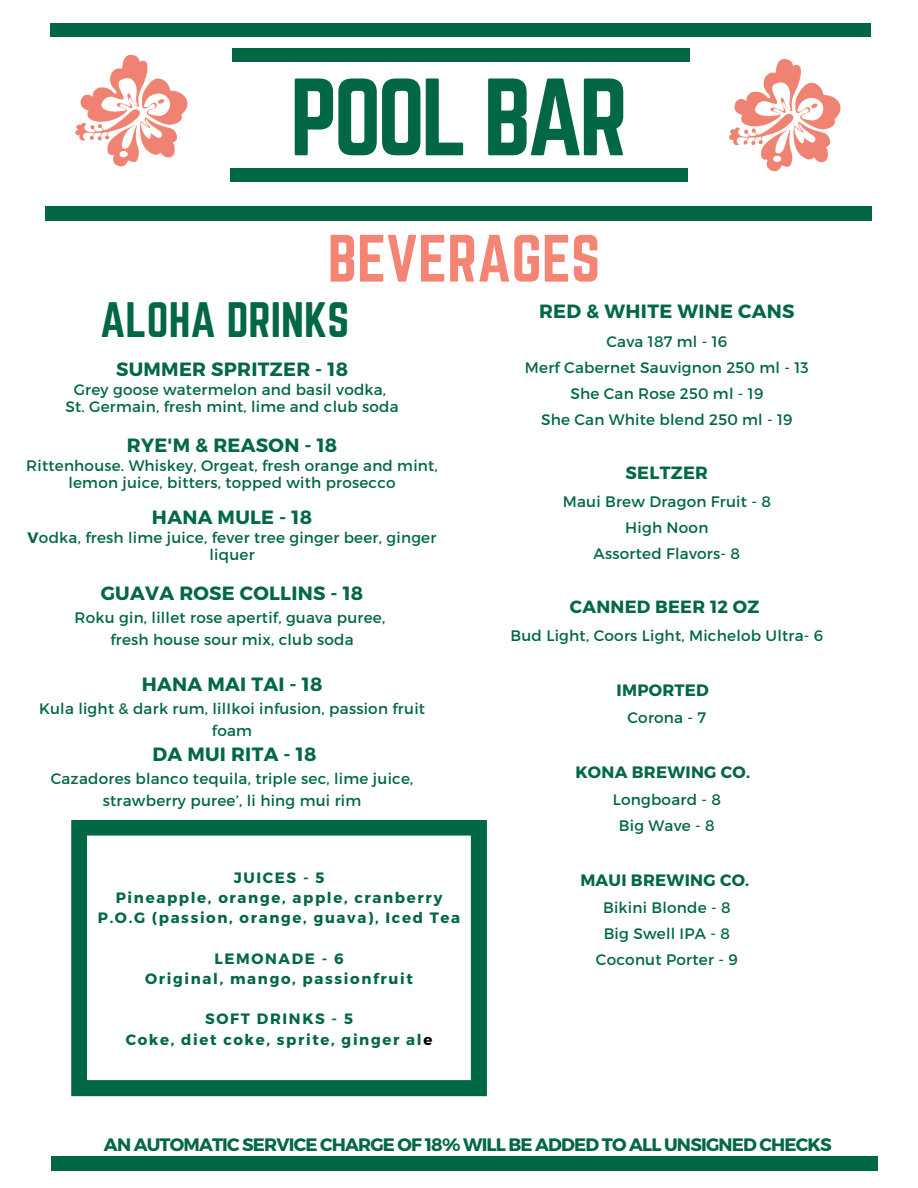
<style>
.page{position:relative;width:918px;height:1188px;background:#fff}
.page>*{position:absolute;margin:0;border:0;box-sizing:border-box;transform-origin:0 0}
.t1{font:96px "Norwester";letter-spacing:-.045em;color:#016746}
.t2{font:58.5px "Norwester";color:#f48574}
.t3{font:43.5px "Norwester";color:#016746}
.t4{font:700 19.2px "Montserrat";letter-spacing:.015em;color:#016746}
.t5{font:700 18px "Montserrat";letter-spacing:-.045em;color:#016746}
.t6{font:700 17.7px "Montserrat";letter-spacing:.015em;color:#016746}
.t7{font:700 16.5px "Montserrat";letter-spacing:.015em;color:#016746}
.t8{font:15.15px/25.8px "Montserrat";letter-spacing:.015em;color:#016746;text-align:center}
.t9{font:700 15px/20.2px "Montserrat";letter-spacing:.11em;color:#016746;text-align:center}
.s1{font-weight:700}
.s2{color:#000}
</style>
<div class="page">
<div style="left:45px;top:207px;width:826px;height:13px;background:#016746"></div>
<div style="left:51px;top:23px;width:820px;height:14px;background:#016746"></div>
<img style="left:75px;top:54px;width:113px;height:113px">
<div style="left:232px;top:48px;width:458px;height:14px;background:#016746"></div>
<div style="left:230px;top:168px;width:458px;height:14px;background:#016746"></div>
<img style="left:729px;top:58px;width:112px;height:114px">
<div style="left:51px;top:1157px;width:826px;height:13px;background:#016746"></div>
<svg style="left:71px;top:820px;width:416px;height:276px"></svg>
<p class="t1" style="left:290px;top:59px;width:340px">POOL BAR</p>
<p class="t2" style="left:328px;top:223px;width:274px">BEVERAGES</p>
<h1 class="t3" style="left:100px;top:294px;width:251px">ALOHA DRINKS</h1>
<p class="t4" style="left:539px;top:299px;width:257px">RED &amp; WHITE WINE CANS</p>
<p class="t8" style="left:525px;top:328px;width:285px">Cava 187 ml - 16<br>Merf Cabernet Sauvignon 250 ml - 13<br>She Can Rose 250 ml - 19<br>She Can White blend 250 ml - 19</p>
<p class="t4" style="left:116px;top:356px;width:234px">SUMMER SPRITZER - 18</p>
<p class="t8" style="left:65px;top:380px;width:335px;line-height:16.8px">Grey goose watermelon and basil vodka,<br>St. Germain, fresh mint, lime and club soda</p>
<p class="t4" style="left:127px;top:433px;width:212px">RYE'M &amp; REASON - 18</p>
<p class="t8" style="left:26px;top:457px;width:413px;line-height:16.8px">Rittenhouse. Whiskey, Orgeat, fresh orange and mint, lemon juice, bitters, topped with prosecco</p>
<p class="t4" style="left:152px;top:505px;width:162px">HANA MULE - 18</p>
<p class="t8" style="left:28px;top:529px;width:410px;line-height:16.8px"><span class="s1">V</span>odka, fresh lime juice, fever tree ginger beer, ginger liquer</p>
<p class="t4" style="left:101px;top:580px;width:264px">GUAVA ROSE COLLINS - 18</p>
<p class="t8" style="left:75px;top:607px;width:312px;line-height:21.3px">Roku gin, lillet rose apertif, guava puree, fresh house sour mix, club soda</p>
<p class="t4" style="left:142px;top:671px;width:182px">HANA MAI TAI - 18</p>
<p class="t8" style="left:39px;top:698px;width:388px;line-height:21.3px">Kula light &amp; dark rum, lilIkoi infusion, passion fruit foam</p>
<p class="t4" style="left:153px;top:741px;width:165px">DA MUI RITA - 18</p>
<p class="t8" style="left:51px;top:767px;width:364px;line-height:21.3px">Cazadores blanco tequila, triple sec, lime juice, strawberry puree’, li hing mui rim</p>
<p class="t6" style="left:626px;top:461px;width:84px">SELTZER</p>
<p class="t8" style="left:563px;top:488px;width:210px">Maui Brew Dragon Fruit - 8<br>High Noon<br>Assorted Flavors- 8</p>
<p class="t6" style="left:570px;top:595px;width:191px">CANNED BEER 12 OZ</p>
<p class="t8" style="left:510px;top:622px;width:314px">Bud Light, Coors Light, Michelob Ultra- 6</p>
<p class="t7" style="left:617px;top:679px;width:94px">IMPORTED</p>
<p class="t8" style="left:627px;top:704px;width:80px">Corona - 7</p>
<p class="t7" style="left:575px;top:762px;width:176px">KONA BREWING CO.</p>
<p class="t8" style="left:613px;top:786px;width:110px">Longboard - 8<br>Big Wave - 8</p>
<p class="t9" style="left:98px;top:866px;width:364px">JUICES - 5<br>Pineapple, orange, apple, cranberry<br>P.O.G (passion, orange, guava), Iced Tea</p>
<p class="t9" style="left:145px;top:947px;width:269px">LEMONADE - 6<br>Original, mango, passionfruit</p>
<h2 class="t9" style="left:126px;top:1008px;width:308px">SOFT DRINKS - 5<br>Coke, diet coke, sprite, ginger al<span class="s2">e</span></h2>
<p class="t7" style="left:580px;top:870px;width:170px">MAUI BREWING CO.</p>
<p class="t8" style="left:596px;top:894px;width:143px">Bikini Blonde - 8<br>Big Swell IPA - 8<br>Coconut Porter - 9</p>
<h3 class="t5" style="left:104px;top:1133px;width:729px">AN AUTOMATIC SERVICE CHARGE OF 18% WILL BE ADDED TO ALL UNSIGNED CHECKS</h3>
</div>
